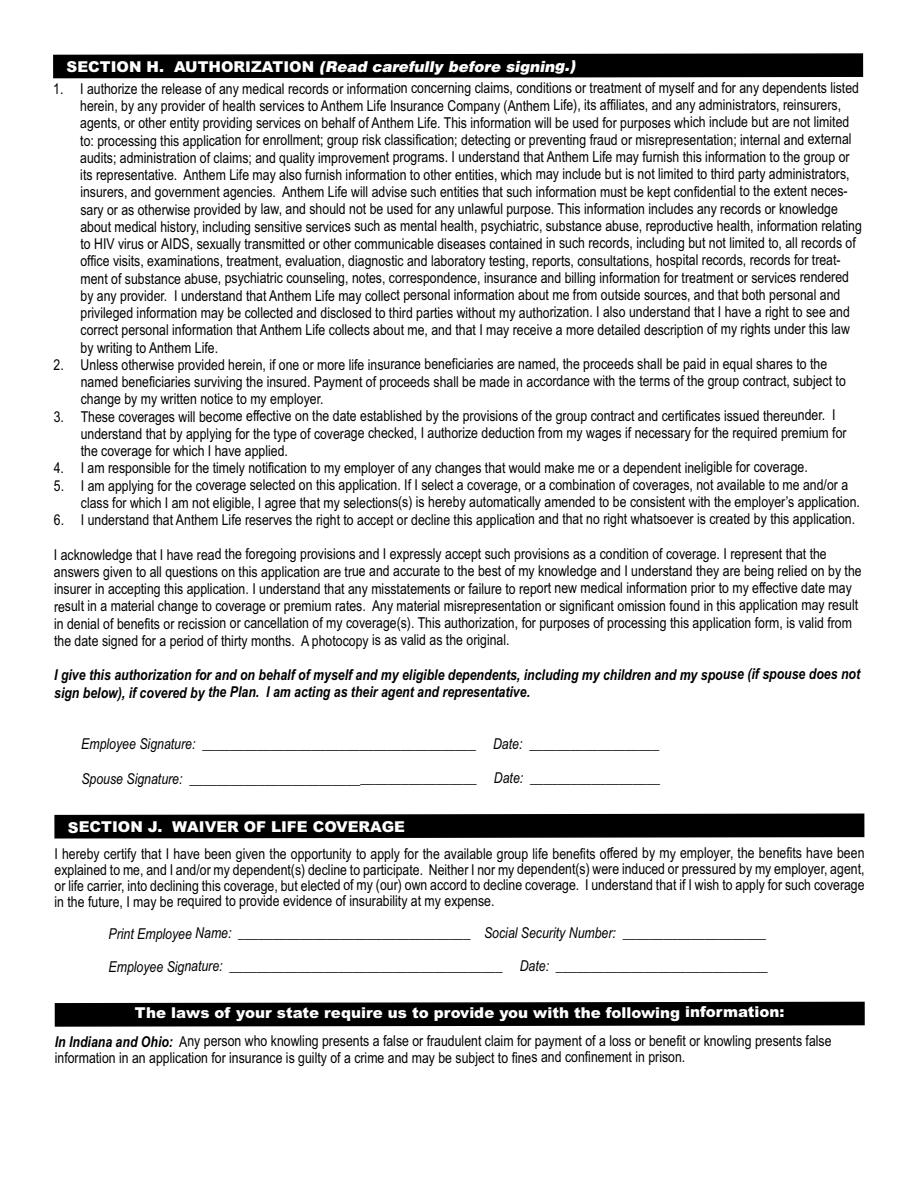
<style>
.page{position:relative;width:918px;height:1188px;background:#fff}
.page>*{position:absolute;margin:0;border:0;box-sizing:border-box;transform-origin:0 0}
.t1{font:15px/17.2px "Arial Narrow+HYXHPX";color:#000}
.t2{font:15px/33px "Arial Narrow Italic+BEJRSL";color:#000}
.t3{font:15px/17.4px "Arial Narrow Bold Italic+OUOGAD";color:#000}
.t4{font:15px "Arial Black+TCMSYD";color:#fff}
.t5{font:italic 15px "Helvetica Black+IENPXR";color:#fff}
.s1{font-family:"Arial Black+TCMSYD";font-style:normal}
.s2{font-family:"Arial Narrow Bold Italic+OUOGAD"}
</style>
<div class="page">
<svg style="left:54px;top:813px;width:811px;height:26px;background:#171717"></svg>
<svg style="left:53px;top:53px;width:811px;height:26px;background:#171717"></svg>
<svg style="left:54px;top:1001px;width:811px;height:26px;background:#171717"></svg>
<p class="t5" style="left:67px;top:61px;width:513px"><span class="s1">S E C T I O N H . AU T H O R I ZAT I O N</span> (Read carefully before signing.)</p>
<p class="t1" style="left:80px;top:81px;width:783px;text-indent:-27px">1. I authorize the release of any medical records or information concerning claims, conditions or treatment of myself and for any dependents listed herein, by any provider of health services to Anthem Life Insurance Company (Anthem Life), its affiliates, and any administrators, reinsurers, agents, or other entity providing services on behalf of Anthem Life. This information will be used for purposes which include but are not limited to: processing this application for enrollment; group risk classification; detecting or preventing fraud or misrepresentation; internal and external audits; administration of claims; and quality improvement programs. I understand that Anthem Life may furnish this information to the group or its representative. Anthem Life may also furnish information to other entities, which may include but is not limited to third party administrators, insurers, and government agencies. Anthem Life will advise such entities that such information must be kept confidential to the extent neces&shy;sary or as otherwise provided by law, and should not be used for any unlawful purpose. This information includes any records or knowledge about medical history, including sensitive services such as mental health, psychiatric, substance abuse, reproductive health, information relating to HIV virus or AIDS, sexually transmitted or other communicable diseases contained in such records, including but not limited to, all records of office visits, examinations, treatment, evaluation, diagnostic and laboratory testing, reports, consultations, hospital records, records for treat&shy;ment of substance abuse, psychiatric counseling, notes, correspondence, insurance and billing information for treatment or services rendered by any provider. I understand that Anthem Life may collect personal information about me from outside sources, and that both personal and privileged information may be collected and disclosed to third parties without my authorization. I also understand that I have a right to see and correct personal information that Anthem Life collects about me, and that I may receive a more detailed description of my rights under this law by writing to Anthem Life.</p>
<p class="t1" style="left:81px;top:357px;width:767px;text-indent:-27px">2. Unless otherwise provided herein, if one or more life insurance beneficiaries are named, the proceeds shall be paid in equal shares to the named beneficiaries surviving the insured. Payment of proceeds shall be made in accordance with the terms of the group contract, subject to change by my written notice to my employer.</p>
<p class="t1" style="left:81px;top:408px;width:767px;text-indent:-27px">3. These coverages will become effective on the date established by the provisions of the group contract and certificates issued thereunder. I understand that by applying for the type of coverage checked, I authorize deduction from my wages if necessary for the required premium for the coverage for which I have applied.</p>
<p class="t1" style="left:54px;top:461px;width:756px">4. I am responsible for the timely notification to my employer of any changes that would make me or a dependent ineligible for coverage.</p>
<p class="t1" style="left:81px;top:478px;width:781px;text-indent:-27px">5. I am applying for the coverage selected on this application. If I select a coverage, or a combination of coverages, not available to me and/or a class for which I am not eligible, I agree that my selections(s) is hereby automatically amended to be consistent with the employer’s application.</p>
<p class="t1" style="left:54px;top:512px;width:803px">6. I understand that Anthem Life reserves the right to accept or decline this application and that no right whatsoever is created by this application.</p>
<p class="t1" style="left:54px;top:547px;width:809px">I acknowledge that I have read the foregoing provisions and I expressly accept such provisions as a condition of coverage. I represent that the answers given to all questions on this application are true and accurate to the best of my knowledge and I understand they are being relied on by the insurer in accepting this application. I understand that any misstatements or failure to report new medical information prior to my effective date may result in a material change to coverage or premium rates. Any material misrepresentation or significant omission found in this application may result in denial of benefits or recission or cancellation of my coverage(s). This authorization, for purposes of processing this application form, is valid from the date signed for a period of thirty months. A photocopy is as valid as the original.</p>
<p class="t3" style="left:54px;top:667px;width:807px">I give this authorization for and on behalf of myself and my eligible dependents, including my children and my spouse (if spouse does not sign below), if covered by the Plan. I am acting as their agent and representative.</p>
<p class="t2" style="left:81px;top:727px;width:580px">Employee Signature: ________________________________________ Date: ___________________</p>
<p class="t2" style="left:81px;top:762px;width:580px">Spouse Signature: __________________________________________ Date: ___________________</p>
<p class="t4" style="left:68px;top:822px;width:339px">SECTION J. WAIVER OF LIFE COVERAGE</p>
<p class="t1" style="left:54px;top:847px;width:812px;line-height:15.9px;text-align:justify">I hereby certify that I have been given the opportunity to apply for the available group life benefits offered by my employer, the benefits have been explained to me, and I and/or my dependent(s) decline to participate. Neither I nor my dependent(s) were induced or pressured by my employer, agent, or life carrier, into declining this coverage, but elected of my (our) own accord to decline coverage. I understand that if I wish to apply for such coverage in the future, I may be required to provide evidence of insurability at my expense.</p>
<p class="t2" style="left:109px;top:916px;width:661px">Print Employee Name: __________________________________ Social Security Number: _____________________<br>Employee Signature: ________________________________________ Date: _______________________________</p>
<p class="t4" style="left:135px;top:1007px;width:651px">The laws of your state require us to provide you with the following information:</p>
<p class="t1" style="left:55px;top:1034px;width:778px;line-height:16.8px"><span class="s2">In Indiana and Ohio:</span> Any person who knowling presents a false or fraudulent claim for payment of a loss or benefit or knowling presents false information in an application for insurance is guilty of a crime and may be subject to fines and confinement in prison.</p>
</div>
